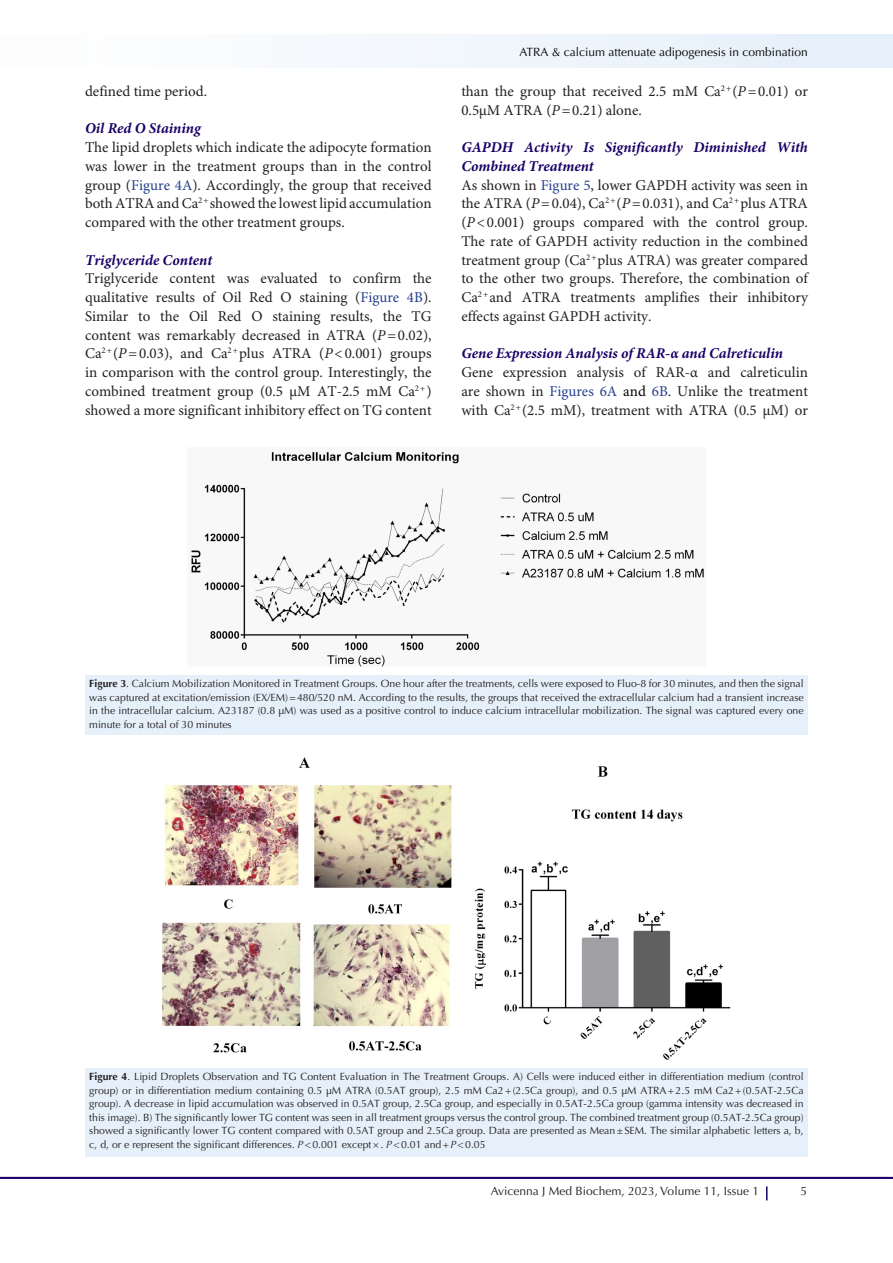
<style>
.page{position:relative;width:893px;height:1263px;background:#fff}
.page>*{position:absolute;margin:0;border:0;box-sizing:border-box;transform-origin:0 0}
.t1{font:15px/18.8px "Minion Pro";color:#231f20;text-align:justify}
.t2{font:italic 700 15px/18.8px "Minion Pro";color:#190066}
.t3{font:12px "Optima LT Std";color:#040503}
.t4{font:12px "Optima LT Std";color:#231f20}
.t5{font:10.5px/13.5px "Optima LT Std";color:#231f20;text-align:justify}
.s1{color:#253f8e}
.s2{font-style:italic}
.s3{color:#040503}
.s4{font-weight:700}
</style>
<div class="page">
<hr style="left:0;top:1177px;width:893px;height:2px;background:#190066">
<div style="left:0;top:35px;width:892px;height:33px;background:#f2f7fc"></div>
<svg style="left:766px;top:1186px;width:1px;height:14px"></svg>
<div style="left:85px;top:675px;width:723px;height:60px;background:#e6f0fa"></div>
<div style="left:85px;top:1068px;width:723px;height:89px;background:#e6f0fa"></div>
<img style="left:191px;top:451px;width:513px;height:215px">
<img style="left:162px;top:757px;width:569px;height:303px">
<p class="t1" style="left:85px;top:82px;width:124px">defined time period.</p>
<p class="t2" style="left:85px;top:119px;width:117px">Oil Red O Staining</p>
<p class="t1" style="left:85px;top:139px;width:348px">The lipid droplets which indicate the adipocyte formation was lower in the treatment groups than in the control group (<span class="s1">Figure 4A</span>). Accordingly, the group that received both ATRA and Ca<sup>2+</sup>showed the lowest lipid accumulation compared with the other treatment groups.</p>
<p class="t2" style="left:85px;top:250px;width:129px">Triglyceride Content</p>
<p class="t1" style="left:85px;top:270px;width:348px">Triglyceride content was evaluated to confirm the qualitative results of Oil Red O staining (<span class="s1">Figure 4B</span>).<br>Similar to the Oil Red O staining results, the TG content was remarkably decreased in ATRA (<span class="s2">P</span>=0.02), Ca<sup>2+</sup>(<span class="s2">P</span>=0.03), and Ca<sup>2+</sup>plus ATRA (<span class="s2">P</span>&lt;0.001) groups in comparison with the control group. Interestingly, the combined treatment group (0.5 µM AT-2.5 mM Ca<sup>2+</sup>) showed a more significant inhibitory effect on TG content</p>
<p class="t3" style="left:519px;top:45px;width:290px">ATRA &amp; calcium attenuate adipogenesis in combination</p>
<p class="t1" style="left:461px;top:82px;width:348px">than the group that received 2.5 mM Ca<sup>2+</sup>(<span class="s2">P</span>=0.01) or<br>0.5µM ATRA (<span class="s2">P</span>=0.21) alone.</p>
<p class="t2" style="left:461px;top:138px;width:348px">GAPDH Activity Is Significantly Diminished With<br>Combined Treatment</p>
<p class="t1" style="left:461px;top:176px;width:348px">As shown in <span class="s1">Figure 5</span>, lower GAPDH activity was seen in the ATRA (<span class="s2">P</span>=0.04), Ca<sup>2+</sup>(<span class="s2">P</span>=0.031), and Ca<sup>2+</sup>plus ATRA (<span class="s2">P</span>&lt;0.001) groups compared with the control group.<br>The rate of GAPDH activity reduction in the combined treatment group (Ca<sup>2+</sup>plus ATRA) was greater compared to the other two groups. Therefore, the combination of Ca<sup>2+</sup>and ATRA treatments amplifies their inhibitory effects against GAPDH activity.</p>
<p class="t2" style="left:461px;top:344px;width:323px">Gene Expression Analysis of RAR-α and Calreticulin</p>
<p class="t1" style="left:461px;top:364px;width:348px">Gene expression analysis of RAR-α and calreticulin are shown in <span class="s1">Figures 6A</span> <span class="s3">and</span> <span class="s1">6B</span>. Unlike the treatment with Ca<sup>2+</sup>(2.5 mM), treatment with ATRA (0.5 µM) or</p>
<p class="t5" style="left:89px;top:677px;width:716px"><span class="s4">Figure 3</span>. Calcium Mobilization Monitored in Treatment Groups. One hour after the treatments, cells were exposed to Fluo-8 for 30 minutes, and then the signal was captured at excitation/emission (EX/EM)=480/520 nM. According to the results, the groups that received the extracellular calcium had a transient increase in the intracellular calcium. A23187 (0.8 μM) was used as a positive control to induce calcium intracellular mobilization. The signal was captured every one minute for a total of 30 minutes</p>
<p class="t5" style="left:89px;top:1070px;width:716px"><span class="s4">Figure 4</span>. Lipid Droplets Observation and TG Content Evaluation in The Treatment Groups. A) Cells were induced either in differentiation medium (control group) or in differentiation medium containing 0.5 μM ATRA (0.5AT group), 2.5 mM Ca2+(2.5Ca group), and 0.5 μM ATRA+2.5 mM Ca2+(0.5AT-2.5Ca group). A decrease in lipid accumulation was observed in 0.5AT group, 2.5Ca group, and especially in 0.5AT-2.5Ca group (gamma intensity was decreased in this image). B) The significantly lower TG content was seen in all treatment groups versus the control group. The combined treatment group (0.5AT-2.5Ca group) showed a significantly lower TG content compared with 0.5AT group and 2.5Ca group. Data are presented as Mean±SEM. The similar alphabetic letters a, b, c, d, or e represent the significant differences. <span class="s2">P</span>&lt;0.001 except×. <span class="s2">P</span>&lt;0.01 and+<span class="s2">P</span>&lt;0.05</p>
<p class="t4" style="left:491px;top:1184px;width:270px">Avicenna J Med Biochem, 2023, Volume 11, Issue 1</p>
<p class="t4" style="left:800px;top:1184px;width:8px">5</p>
</div>
